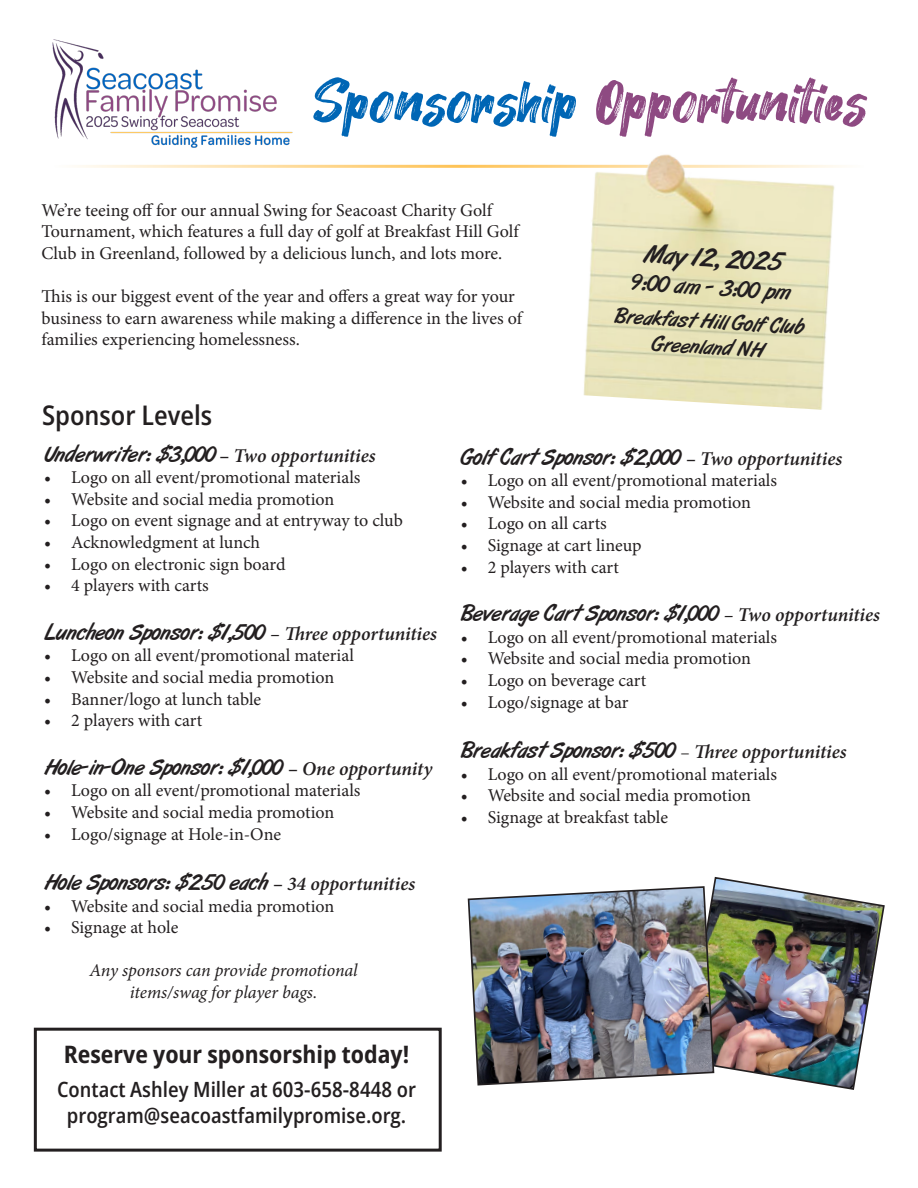
<style>
.page{position:relative;width:918px;height:1188px;background:#fff}
.page>*{position:absolute;margin:0;border:0;box-sizing:border-box;transform-origin:0 0}
.t1{font:61.5px "Hey August";color:#8e4a82}
.t2{font:600 semi-condensed 27px "Open Sans";color:#231f20}
.t3{font:26.4px "Art Brush";color:#231f20}
.t4{font:700 semi-condensed 24px "Open Sans";color:#231f20}
.t5{font:23.55px "Art Brush";color:#231f20}
.t6{font:22.5px "Art Brush";color:#231f20}
.t7{font:21.45px/25.8px "Art Brush";color:#231f20;text-align:center}
.t8{font:600 semi-condensed 21px/25.2px "Open Sans";color:#231f20;text-align:center}
.t9{font:18px/21.6px "Minion Pro";letter-spacing:-.005em;color:#231f20}
.t10{font:italic 18px/21.6px "Minion Pro";letter-spacing:-.01em;color:#231f20;text-align:center}
.s1{color:#0066b5}
.s2{font-family:"Minion Pro";font-weight:700;font-size:19.5px}
.s3{font-family:"Minion Pro";font-weight:600;font-style:italic;font-size:19.5px}
.s4{font-family:"Minion Pro";font-size:18px}
</style>
<div class="page">
<hr style="left:54px;top:165px;width:810px;height:3px;background:#fec356">
<img style="left:52px;top:39px;width:241px;height:109px">
<img style="left:560px;top:154px;width:296px;height:256px">
<img style="left:713px;top:877px;width:172px;height:213px">
<img style="left:467px;top:885px;width:248px;height:201px">
<div style="left:34px;top:1028px;width:408px;height:124px;border:3px solid #231f20"></div>
<p class="t1" style="left:314px;top:69px;width:555px"><span class="s1">Sponsorship</span> Opportunities</p>
<p class="t9" style="left:42px;top:199px;width:479px">We’re teeing off for our annual Swing for Seacoast Charity Golf<br>Tournament, which features a full day of golf at Breakfast Hill Golf<br>Club in Greenland, followed by a delicious lunch, and lots more.</p>
<p class="t9" style="left:42px;top:285px;width:482px">This is our biggest event of the year and offers a great way for your business to earn awareness while making a difference in the lives of families experiencing homelessness.</p>
<p class="t2" style="left:42px;top:397px;width:172px">Sponsor Levels</p>
<p class="t3" style="left:644px;top:239px;width:141px;rotate:4deg">May 12, 2025</p>
<p class="t5" style="left:633px;top:269px;width:160px;rotate:4deg">9:00 am - 3:00 pm</p>
<p class="t7" style="left:616px;top:303px;width:190px;rotate:4deg">Breakfast Hill Golf Club<br>Greenland NH</p>
<p class="t6" style="left:44px;top:441px;width:333px">Underwriter: $3,000 <span class="s2">–</span> <span class="s3">Two opportunities</span></p>
<p class="t9" style="left:44px;top:467px;width:318px">• Logo on all event/promotional materials</p>
<p class="t9" style="left:44px;top:488px;width:292px">• Website and social media promotion</p>
<p class="t9" style="left:44px;top:510px;width:360px">• Logo on event signage and at entryway to club</p>
<p class="t9" style="left:44px;top:531px;width:218px">• Acknowledgment at lunch</p>
<p class="t9" style="left:44px;top:553px;width:243px">• Logo on electronic sign board</p>
<p class="t9" style="left:44px;top:575px;width:166px">• 4 players with carts</p>
<p class="t6" style="left:44px;top:620px;width:394px">Luncheon Sponsor: $1,500 <span class="s3">– Three opportunities</span></p>
<p class="t9" style="left:44px;top:645px;width:311px">• Logo on all event/promotional material</p>
<p class="t9" style="left:44px;top:666px;width:292px">• Website and social media promotion</p>
<p class="t9" style="left:44px;top:688px;width:219px">• Banner/logo at lunch table</p>
<p class="t9" style="left:44px;top:710px;width:160px">• 2 players with cart</p>
<p class="t6" style="left:44px;top:755px;width:390px">Hole-in-One Sponsor: $1,000 <span class="s2">–</span> <span class="s3">One opportunity</span></p>
<p class="t9" style="left:44px;top:780px;width:318px">• Logo on all event/promotional materials</p>
<p class="t9" style="left:44px;top:801px;width:292px">• Website and social media promotion</p>
<p class="t9" style="left:44px;top:823px;width:239px">• Logo/signage at Hole-in-One</p>
<p class="t6" style="left:44px;top:870px;width:373px">Hole Sponsors: $250 each <span class="s2">–</span> <span class="s3">34 opportunities</span></p>
<p class="t9" style="left:44px;top:895px;width:292px">• Website and social media promotion</p>
<p class="t9" style="left:44px;top:917px;width:136px">• Signage at hole</p>
<p class="t10" style="left:90px;top:960px;width:270px">Any sponsors can provide promotional items/swag for player bags.</p>
<p class="t4" style="left:64px;top:1037px;width:347px">Reserve your sponsorship today!</p>
<p class="t8" style="left:57px;top:1077px;width:360px">Contact Ashley Miller at 603-658-8448 or program@seacoastfamilypromise.org.</p>
<p class="t6" style="left:461px;top:444px;width:383px">Golf Cart Sponsor: $2,000 <span class="s2">–</span> <span class="s3">Two opportunities</span></p>
<p class="t9" style="left:461px;top:470px;width:318px">• Logo on all event/promotional materials</p>
<p class="t9" style="left:461px;top:491px;width:292px">• Website and social media promotion</p>
<p class="t9" style="left:461px;top:513px;width:148px">• Logo on all carts</p>
<p class="t9" style="left:461px;top:534px;width:182px">• Signage at cart lineup</p>
<p class="t9" style="left:461px;top:556px;width:160px">• 2 players with cart</p>
<p class="t6" style="left:461px;top:601px;width:421px">Beverage Cart Sponsor: $1,000 <span class="s3">– Two opportunities</span></p>
<p class="t9" style="left:461px;top:626px;width:318px">• Logo on all event/promotional materials</p>
<p class="t9" style="left:461px;top:648px;width:292px">• Website and social media promotion</p>
<p class="t9" style="left:461px;top:669px;width:187px">• Logo on beverage cart</p>
<p class="t9" style="left:461px;top:691px;width:169px">• Logo/signage at bar</p>
<p class="t6" style="left:461px;top:738px;width:387px">Breakfast Sponsor: $500 <span class="s4">–</span> <span class="s3">Three opportunities</span></p>
<p class="t9" style="left:461px;top:763px;width:318px">• Logo on all event/promotional materials</p>
<p class="t9" style="left:461px;top:785px;width:292px">• Website and social media promotion</p>
<p class="t9" style="left:461px;top:806px;width:209px">• Signage at breakfast table</p>
</div>
